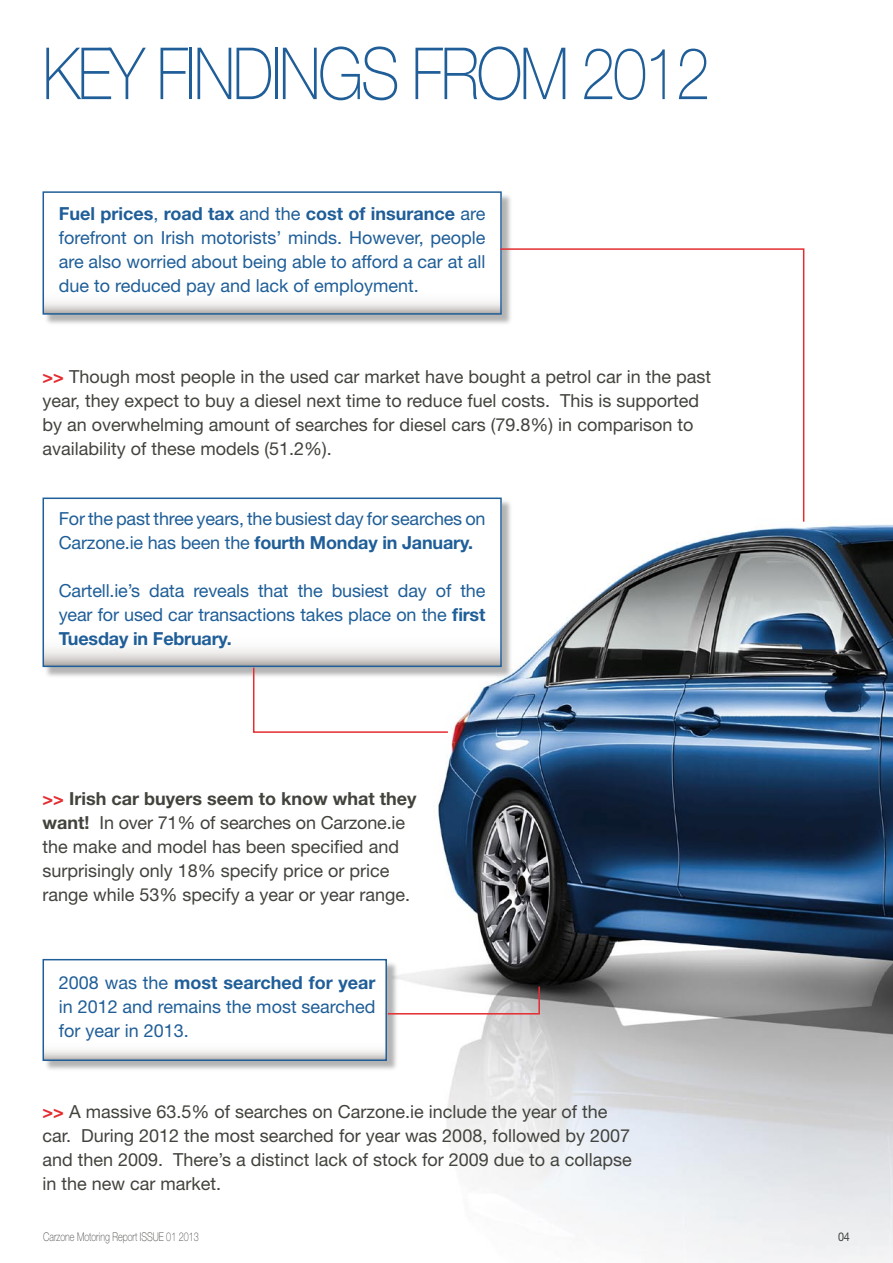
<style>
.page{position:relative;width:893px;height:1263px;background:#fff}
.page>*{position:absolute;margin:0;border:0;box-sizing:border-box;transform-origin:0 0}
.t1{font:100 72px "Helvetica Neue";letter-spacing:-.04em;color:#1f5e98;scale:.85 1}
.t2{font:18px/24px "Helvetica Neue";color:#42433d}
.t3{font:18px/24px "Helvetica Neue";letter-spacing:-.01em;color:#1f5e98;text-align:justify}
.t4{font:100 12px "Helvetica Neue";color:#42433d;scale:.75 1}
.t5{font:12px "Helvetica Neue";color:#42433d;scale:.9 1}
.s1{font-weight:700}
.s2{font-weight:700;color:#e42d31}
</style>
<div class="page">
<img style="left:319px;top:524px;width:574px;height:739px">
<div style="left:44px;top:193px;width:469px;height:133px;background:#000;opacity:.3"></div>
<svg style="left:46px;top:194px;width:453px;height:118px"></svg>
<div style="left:43px;top:191px;width:459px;height:124px;border:2px solid #1f5e98"></div>
<svg style="left:499px;top:248px;width:306px;height:274px"></svg>
<div style="left:44px;top:499px;width:469px;height:180px;background:#000;opacity:.3"></div>
<svg style="left:46px;top:500px;width:453px;height:164px"></svg>
<div style="left:43px;top:497px;width:459px;height:170px;border:2px solid #1f5e98"></div>
<svg style="left:252px;top:666px;width:197px;height:68px"></svg>
<div style="left:44px;top:960px;width:355px;height:113px;background:#000;opacity:.3"></div>
<svg style="left:46px;top:962px;width:338px;height:96px"></svg>
<div style="left:43px;top:959px;width:344px;height:102px;border:2px solid #1f5e98"></div>
<svg style="left:386px;top:985px;width:155px;height:30px"></svg>
<h1 class="t1" style="left:43px;top:32px;width:787px">KEY FINDINGS FROM 2012</h1>
<p class="t3" style="left:59px;top:202px;width:428px"><span class="s1">Fuel prices</span>, <span class="s1">road tax</span> and the <span class="s1">cost of insurance</span> are forefront on Irish motorists’ minds. However, people are also worried about being able to afford a car at all due to reduced pay and lack of employment.</p>
<p class="t2" style="left:43px;top:365px;width:670px"><span class="s2">&gt;&gt;</span> Though most people in the used car market have bought a petrol car in the past year, they expect to buy a diesel next time to reduce fuel costs. This is supported by an overwhelming amount of searches for diesel cars (79.8%) in comparison to availability of these models (51.2%).</p>
<p class="t3" style="left:59px;top:507px;width:428px">For the past three years, the busiest day for searches on<br>Carzone.ie has been the <span class="s1">fourth Monday in January.</span></p>
<p class="t3" style="left:59px;top:579px;width:428px">Cartell.ie’s data reveals that the busiest day of the year for used car transactions takes place on the <span class="s1">first Tuesday in February.</span></p>
<p class="t2" style="left:43px;top:786px;width:376px"><span class="s2">&gt;&gt;</span> <span class="s1">Irish car buyers seem to know what they want!</span> In over 71% of searches on Carzone.ie the make and model has been specified and surprisingly only 18% specify price or price range while 53% specify a year or year range.</p>
<p class="t3" style="left:59px;top:970px;width:318px">2008 was the <span class="s1">most searched for year </span>in 2012 and remains the most searched for year in 2013.</p>
<p class="t2" style="left:43px;top:1099px;width:591px"><span class="s2">&gt;&gt;</span> A massive 63.5% of searches on Carzone.ie include the year of the car. During 2012 the most searched for year was 2008, followed by 2007 and then 2009. There’s a distinct lack of stock for 2009 due to a collapse in the new car market.</p>
<p class="t4" style="left:43px;top:1229px;width:209px">Carzone Motoring Report ISSUE 01 2013</p>
<p class="t5" style="left:838px;top:1229px;width:15px">04</p>
</div>
